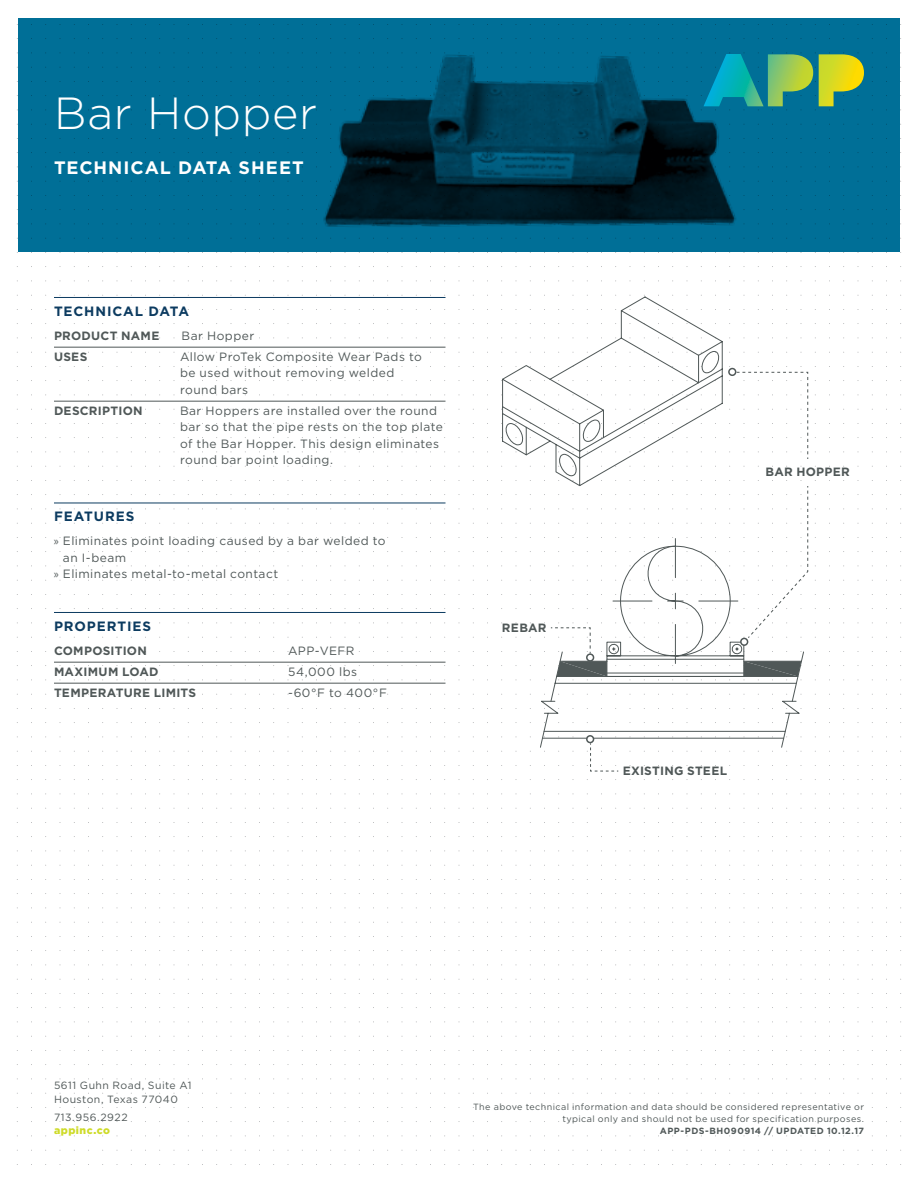
<style>
.page{position:relative;width:918px;height:1188px;background:#fff}
.page>*{position:absolute;margin:0;border:0;box-sizing:border-box;transform-origin:0 0}
.t1{font:300 45px "Gotham";letter-spacing:.015em;color:#fff}
.t2{font:700 18px "Gotham";letter-spacing:.05em;color:#fff}
.t3{font:700 13.5px "Gotham";letter-spacing:.065em;color:#0c3b60}
.t4{font:12px/16.5px "Gotham";letter-spacing:.035em;color:#505858}
.t5{font:700 12px "Gotham";letter-spacing:.02em;color:#505858}
.t6{font:10.5px/13.5px "Gotham";letter-spacing:.045em;color:#505858}
.t7{font:900 10.5px "Gotham";letter-spacing:.045em;color:#cedb29}
.t8{font:9px/12px "Gotham";letter-spacing:.045em;color:#505858;text-align:right}
.t9{font:700 9px "Gotham";letter-spacing:.05em;color:#505858}
.s1{font-family:"Myriad Pro"}
</style>
<div class="page">
<div style="left:18px;top:18px;width:882px;height:234px;background:#006f97"></div>
<hr style="left:54px;top:297px;width:392px;height:1px;background:#0c3b60">
<hr style="left:54px;top:347px;width:392px;height:1px;background:#505858">
<hr style="left:54px;top:401px;width:392px;height:1px;background:#505858">
<hr style="left:54px;top:503px;width:392px;height:1px;background:#0c3b60">
<hr style="left:54px;top:612px;width:392px;height:1px;background:#0c3b60">
<hr style="left:54px;top:662px;width:392px;height:1px;background:#505858">
<hr style="left:54px;top:683px;width:392px;height:1px;background:#505858">
<img style="left:302px;top:24px;width:485px;height:215px">
<svg style="left:704px;top:53px;width:160px;height:58px"></svg>
<svg style="left:501px;top:295px;width:222px;height:191px"></svg>
<svg style="left:802px;top:651px;width:2px;height:10px"></svg>
<svg style="left:540px;top:545px;width:260px;height:203px"></svg>
<div style="left:586px;top:735px;width:8px;height:8px;border:2px solid #505858;border-radius:50%"></div>
<div style="left:587px;top:654px;width:7px;height:7px;background:#fff;border-radius:50%"></div>
<div style="left:586px;top:653px;width:8px;height:9px;border:2px solid #505858;border-radius:50%"></div>
<div style="left:741px;top:638px;width:7px;height:7px;background:#fff;border-radius:50%"></div>
<div style="left:740px;top:638px;width:8px;height:8px;border:2px solid #505858;border-radius:50%"></div>
<svg style="left:587px;top:737px;width:32px;height:35px"></svg>
<svg style="left:744px;top:480px;width:65px;height:159px"></svg>
<svg style="left:729px;top:366px;width:80px;height:93px"></svg>
<div style="left:729px;top:369px;width:7px;height:6px;background:#fff;border-radius:50%"></div>
<div style="left:728px;top:368px;width:8px;height:8px;border:2px solid #505858;border-radius:50%"></div>
<svg style="left:544px;top:623px;width:47px;height:31px"></svg>
<h1 class="t1" style="left:54px;top:88px;width:265px">Bar Hopper</h1>
<h2 class="t2" style="left:54px;top:157px;width:251px">TECHNICAL DATA SHEET</h2>
<p class="t3" style="left:54px;top:303px;width:137px">TECHNICAL DATA</p>
<p class="t5" style="left:54px;top:329px;width:107px">PRODUCT NAME</p>
<p class="t4" style="left:182px;top:327px;width:74px">Bar Hopper</p>
<p class="t5" style="left:54px;top:350px;width:35px">USES</p>
<p class="t4" style="left:180px;top:348px;width:243px">Allow ProTek Composite Wear Pads to be used without removing welded round bars</p>
<p class="t5" style="left:54px;top:404px;width:90px">DESCRIPTION</p>
<p class="t4" style="left:180px;top:402px;width:264px">Bar Hoppers are installed over the round bar so that the pipe rests on the top plate of the Bar Hopper. This design eliminates round bar point loading.</p>
<p class="t3" style="left:54px;top:509px;width:82px">FEATURES</p>
<p class="t4" style="left:54px;top:533px;width:333px"><span class="s1">»</span> Eliminates point loading caused by a bar welded to</p>
<p class="t4" style="left:63px;top:549px;width:65px">an I-beam</p>
<p class="t4" style="left:54px;top:566px;width:226px"><span class="s1">»</span> Eliminates metal-to-metal contact</p>
<p class="t3" style="left:54px;top:618px;width:99px">PROPERTIES</p>
<p class="t5" style="left:54px;top:644px;width:94px">COMPOSITION</p>
<p class="t4" style="left:288px;top:642px;width:68px">APP-VEFR</p>
<p class="t5" style="left:54px;top:665px;width:106px">MAXIMUM LOAD</p>
<p class="t4" style="left:288px;top:663px;width:71px">54,000 lbs</p>
<p class="t5" style="left:54px;top:686px;width:144px">TEMPERATURE LIMITS</p>
<p class="t4" style="left:288px;top:684px;width:100px">-60°F to 400°F</p>
<p class="t5" style="left:502px;top:621px;width:46px">REBAR</p>
<p class="t5" style="left:766px;top:465px;width:86px">BAR HOPPER</p>
<p class="t5" style="left:623px;top:764px;width:106px">EXISTING STEEL</p>
<p class="t6" style="left:54px;top:1078px;width:139px">5611 Guhn Road, Suite A1<br>Houston, Texas 77040</p>
<p class="t6" style="left:54px;top:1110px;width:75px">713.956.2922</p>
<p class="t7" style="left:54px;top:1124px;width:57px">appinc.co</p>
<p class="t8" style="left:473px;top:1101px;width:392px">The above technical information and data should be considered representative or typical only and should not be used for specification purposes.</p>
<p class="t9" style="left:660px;top:1126px;width:206px">APP-PDS-BH090914 // UPDATED 10.12.17</p>
</div>
